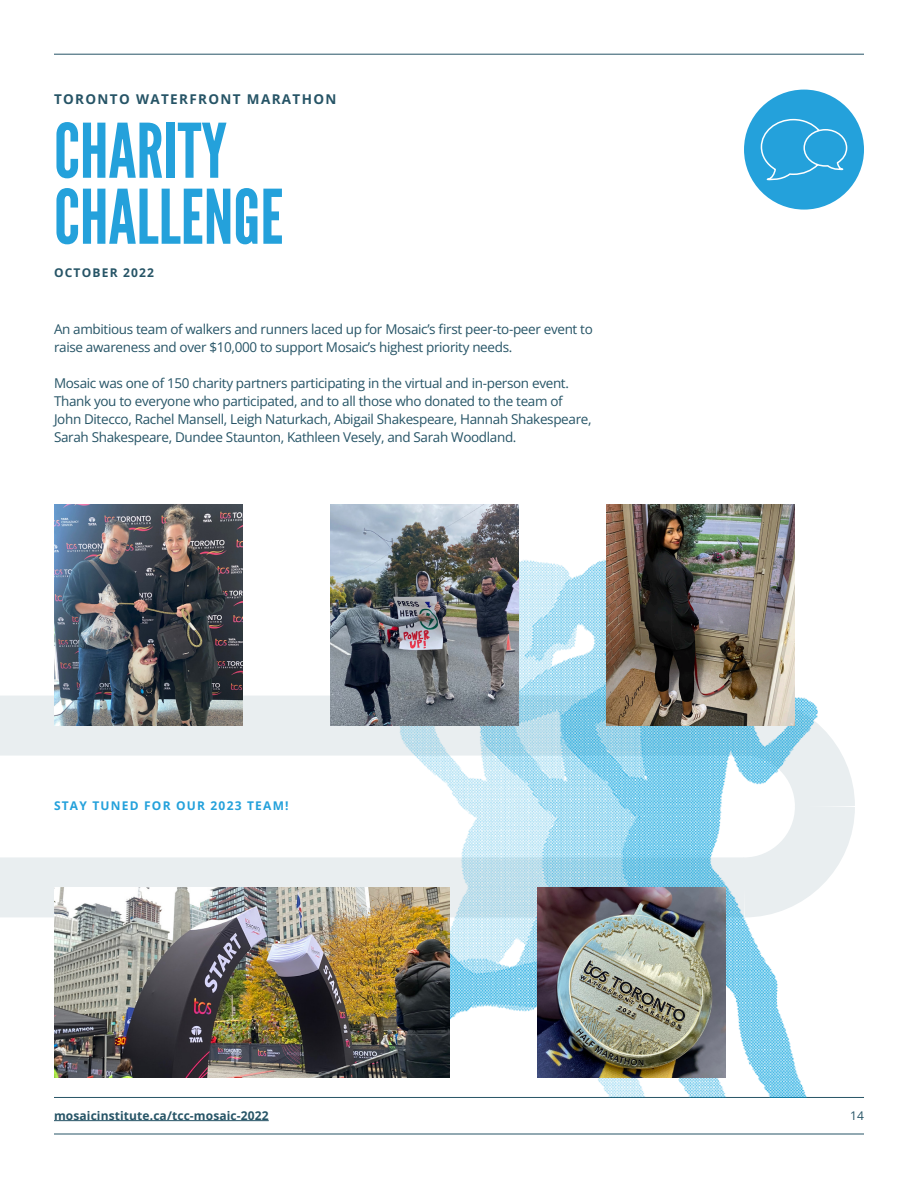
<style>
.page{position:relative;width:918px;height:1188px;background:#fff}
.page>*{position:absolute;margin:0;border:0;box-sizing:border-box;transform-origin:0 0}
.t1{font:75px "League Gothic";color:#24a1db}
.t2{font:13.5px/18px "Open Sans";letter-spacing:-.025em;color:#265466}
.t3{font:700 13.5px "Open Sans";letter-spacing:.1em;color:#265466}
.t4{font:700 12px "Open Sans";letter-spacing:.01em;color:#265466}
.t5{font:700 12px "Open Sans";letter-spacing:.1em;color:#24a1db}
.t6{font:700 12px "Open Sans";letter-spacing:.1em;color:#265466}
.t7{font:12px "Open Sans";color:#265466}
</style>
<div class="page">
<div style="left:0;top:696px;width:744px;height:60px;background:#e9eef0"></div>
<div style="left:0;top:857px;width:744px;height:60px;background:#e9eef0"></div>
<svg style="left:818px;top:724px;width:37px;height:165px"></svg>
<hr style="left:54px;top:54px;width:810px;height:1px;background:#265466">
<hr style="left:54px;top:1134px;width:810px;height:1px;background:#265466">
<hr style="left:54px;top:1120px;width:215px;height:1px;background:#265466">
<hr style="left:54px;top:1097px;width:810px;height:1px;background:#265466">
<img style="left:399px;top:559px;width:419px;height:538px">
<img style="left:54px;top:505px;width:189px;height:221px">
<img style="left:330px;top:505px;width:189px;height:221px">
<img style="left:606px;top:505px;width:189px;height:221px">
<img style="left:537px;top:887px;width:189px;height:191px">
<img style="left:54px;top:887px;width:396px;height:191px">
<div style="left:744px;top:90px;width:120px;height:120px;background:#24a1db;border-radius:50%"></div>
<svg style="left:760px;top:118px;width:88px;height:63px"></svg>
<p class="t3" style="left:54px;top:90px;width:284px">TORONTO WATERFRONT MARATHON</p>
<p class="t1" style="left:54px;top:106px;width:175px">CHARITY</p>
<p class="t1" style="left:54px;top:172px;width:231px">CHALLENGE</p>
<p class="t6" style="left:54px;top:265px;width:102px">OCTOBER 2022</p>
<p class="t2" style="left:54px;top:320px;width:540px">An ambitious team of walkers and runners laced up for Mosaic’s first peer-to-peer event to raise awareness and over $10,000 to support Mosaic’s highest priority needs.</p>
<p class="t2" style="left:54px;top:374px;width:539px">Mosaic was one of 150 charity partners participating in the virtual and in-person event.<br>Thank you to everyone who participated, and to all those who donated to the team of John Ditecco, Rachel Mansell, Leigh Naturkach, Abigail Shakespeare, Hannah Shakespeare, Sarah Shakespeare, Dundee Staunton, Kathleen Vesely, and Sarah Woodland.</p>
<p class="t5" style="left:54px;top:797px;width:236px">STAY TUNED FOR OUR 2023 TEAM!</p>
<p class="t4" style="left:54px;top:1107px;width:216px">mosaicinstitute.ca/tcc-mosaic-2022</p>
<p class="t7" style="left:850px;top:1107px;width:15px">14</p>
</div>
